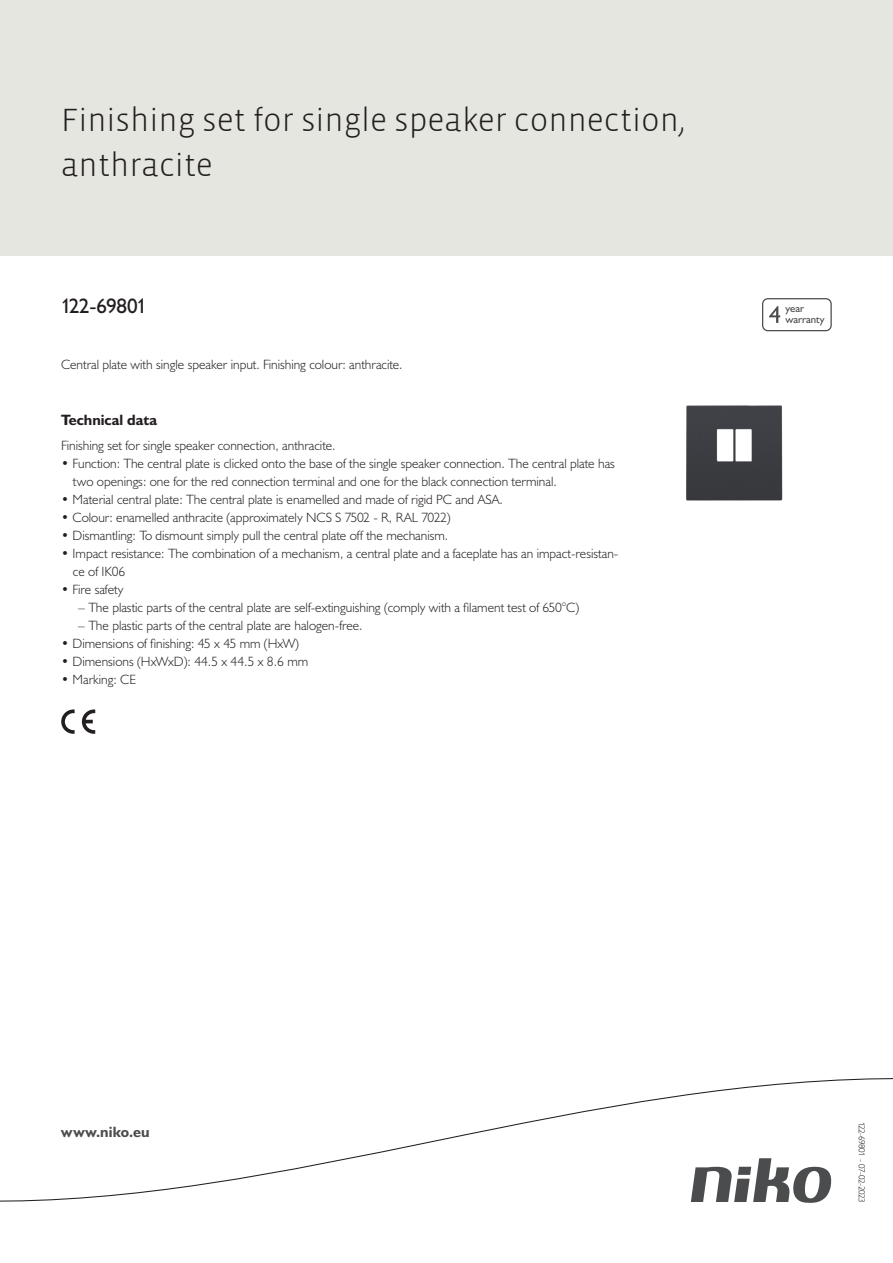
<style>
.page{position:relative;width:893px;height:1263px;background:#fff}
.page>*{position:absolute;margin:0;border:0;box-sizing:border-box;transform-origin:0 0}
.Title_datasheets{font:300 33px/45px "Vista Sans";color:#231f20}
.Article_number{font:21px "Humanist 521 BT";letter-spacing:-.035em;color:#231f20}
.Titles_parts{font:700 15px "Humanist 521 BT";color:#231f20}
.titel_afbeelding{font:700 15px "Humanist 521 BT";letter-spacing:.005em;color:#4b4c4d}
.USP_Bullets{font:300 13.5px/18px "Humanist 521 BT";color:#231f20}
.USP_Bullets_level_2{font:300 13.5px "Humanist 521 BT";color:#231f20}
.Platte_tekst_CAB{font:300 13.5px "Humanist 521 BT";color:#231f20}
.t1{font:10.8px/10.8px "Humanist 521 BT";color:#4b4c4d}
.Revision{font:300 9px "Humanist 521 BT";letter-spacing:-.05em;color:#231f20}
</style>
<div class="page">
<div style="left:0;top:0;width:893px;height:255px;background:#e6e6e0"></div>
<svg style="left:82px;top:709px;width:13px;height:25px"></svg>
<svg style="left:61px;top:709px;width:14px;height:25px"></svg>
<svg style="left:762px;top:298px;width:70px;height:33px"></svg>
<svg style="left:0;top:1078px;width:893px;height:125px"></svg>
<img style="left:686px;top:405px;width:97px;height:96px">
<p class="Title_datasheets" style="left:61px;top:98px;width:625px">Finishing set for single speaker connection, anthracite</p>
<p class="Article_number" style="left:61px;top:293px;width:88px">122-69801</p>
<p class="Platte_tekst_CAB" style="left:61px;top:356px;width:343px">Central plate with single speaker input. Finishing colour: anthracite.</p>
<p class="Titles_parts" style="left:61px;top:411px;width:98px">Technical data</p>
<p class="Platte_tekst_CAB" style="left:61px;top:437px;width:276px">Finishing set for single speaker connection, anthracite.</p>
<p class="USP_Bullets" style="left:73px;top:454px;width:544px;text-indent:-12px">• Function: The central plate is clicked onto the base of the single speaker connection. The central plate has two openings: one for the red connection terminal and one for the black connection terminal.</p>
<p class="USP_Bullets" style="left:61px;top:490px;width:443px">• Material central plate: The central plate is enamelled and made of rigid PC and ASA.</p>
<p class="USP_Bullets" style="left:61px;top:508px;width:391px">• Colour: enamelled anthracite (approximately NCS S 7502 - R, RAL 7022)</p>
<p class="USP_Bullets" style="left:61px;top:526px;width:389px">• Dismantling: To dismount simply pull the central plate off the mechanism.</p>
<p class="USP_Bullets" style="left:73px;top:544px;width:547px;text-indent:-12px">• Impact resistance: The combination of a mechanism, a central plate and a faceplate has an impact-resistan&shy;ce of IK06</p>
<p class="USP_Bullets" style="left:61px;top:580px;width:64px">• Fire safety</p>
<p class="USP_Bullets_level_2" style="left:78px;top:599px;width:502px">– The plastic parts of the central plate are self-extinguishing (comply with a filament test of 650°C)</p>
<p class="USP_Bullets_level_2" style="left:78px;top:617px;width:286px">– The plastic parts of the central plate are halogen-free.</p>
<p class="USP_Bullets" style="left:61px;top:634px;width:239px">• Dimensions of finishing: 45 x 45 mm (HxW)</p>
<p class="USP_Bullets" style="left:61px;top:652px;width:249px">• Dimensions (HxWxD): 44.5 x 44.5 x 8.6 mm</p>
<p class="USP_Bullets" style="left:61px;top:670px;width:76px">• Marking: CE</p>
<p class="t1" style="left:785px;top:303px;width:41px">year warranty</p>
<p class="titel_afbeelding" style="left:61px;top:1122px;width:90px">www.niko.eu</p>
<p class="Revision" style="left:868px;top:1122px;width:83px;rotate:90deg">122-69801 - 07-02-2023</p>
</div>
